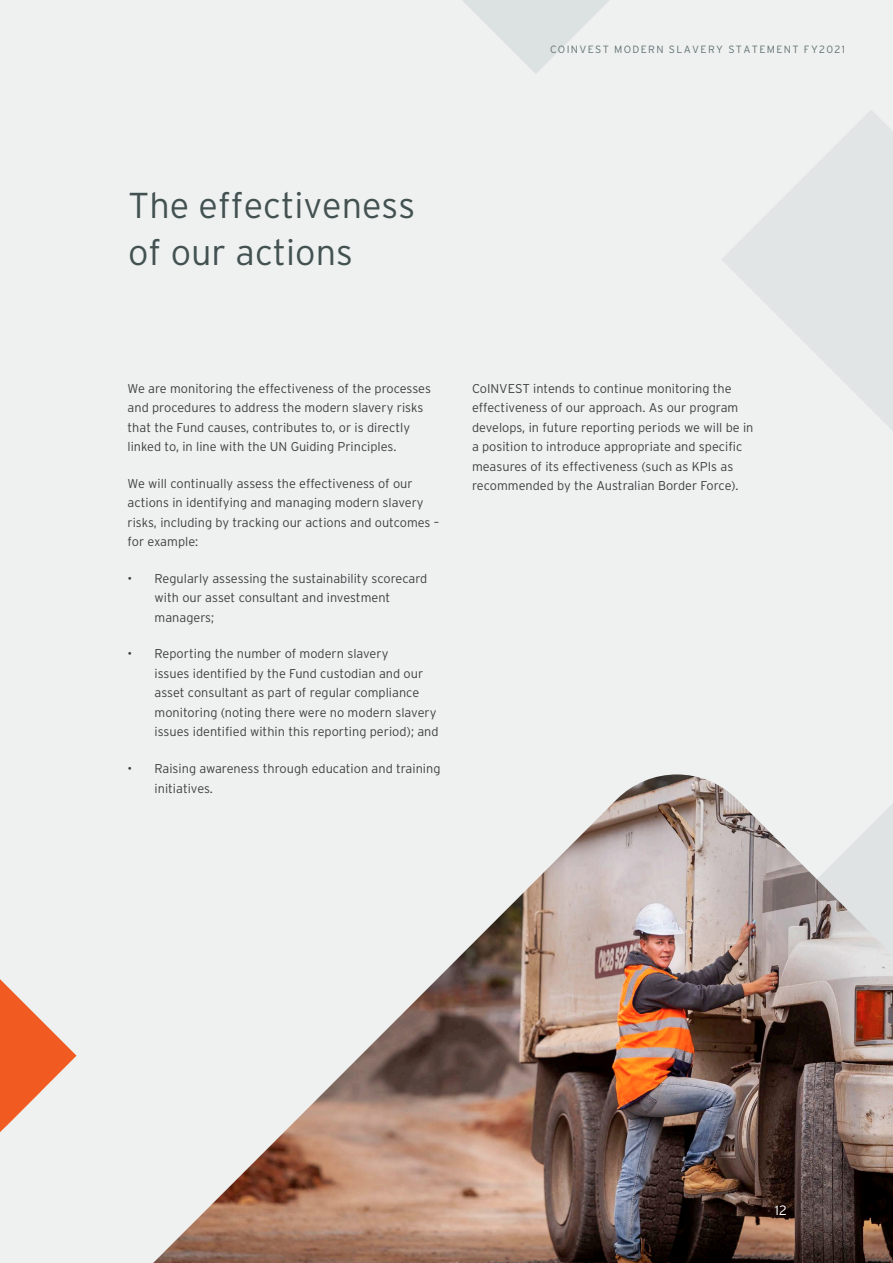
<style>
.page{position:relative;width:893px;height:1263px;background:#eff1f1}
.page>*{position:absolute;margin:0;border:0;box-sizing:border-box;transform-origin:0 0}
.BIG_HEADINGS_Front_S{font:300 36px/46.5px "Interstate";color:#435151}
.BodyCopyBold{font:300 13.5px "Interstate";color:#fff}
.BodyCopy_Justified{font:300 12.75px/19.5px "Interstate";color:#404041}
.t1{font:300 10.5px "Interstate";letter-spacing:.125em;color:#647272}
</style>
<div class="page">
<svg style="left:462px;top:0;width:148px;height:74px;fill:#e2e6e6"></svg>
<svg style="left:722px;top:234px;width:26px;height:52px"></svg>
<svg style="left:748px;top:110px;width:145px;height:321px;fill:#e1e5e5"></svg>
<svg style="left:0;top:979px;width:77px;height:153px"></svg>
<img style="left:153px;top:774px;width:740px;height:489px">
<p class="t1" style="left:550px;top:43px;width:297px">COINVEST MODERN SLAVERY STATEMENT FY2021</p>
<p class="BIG_HEADINGS_Front_S" style="left:128px;top:182px;width:288px">The effectiveness of our actions</p>
<p class="BodyCopy_Justified" style="left:128px;top:379px;width:305px">We are monitoring the effectiveness of the processes and procedures to address the modern slavery risks that the Fund causes, contributes to, or is directly linked to, in line with the UN Guiding Principles.</p>
<p class="BodyCopy_Justified" style="left:128px;top:474px;width:313px">We will continually assess the effectiveness of our actions in identifying and managing modern slavery risks, including by tracking our actions and outcomes – for example:</p>
<p class="BodyCopy_Justified" style="left:155px;top:569px;width:274px;text-indent:-27px">• Regularly assessing the sustainability scorecard with our asset consultant and investment managers;</p>
<p class="BodyCopy_Justified" style="left:155px;top:644px;width:286px;text-indent:-27px">• Reporting the number of modern slavery<br>issues identified by the Fund custodian and our asset consultant as part of regular compliance monitoring (noting there were no modern slavery issues identified within this reporting period); and</p>
<p class="BodyCopy_Justified" style="left:155px;top:759px;width:287px;text-indent:-27px">• Raising awareness through education and training initiatives.</p>
<p class="BodyCopy_Justified" style="left:472px;top:379px;width:283px">CoINVEST intends to continue monitoring the effectiveness of our approach. As our program develops, in future reporting periods we will be in a position to introduce appropriate and specific measures of its effectiveness (such as KPIs as recommended by the Australian Border Force).</p>
<p class="BodyCopyBold" style="left:775px;top:1203px;width:13px">12</p>
</div>
